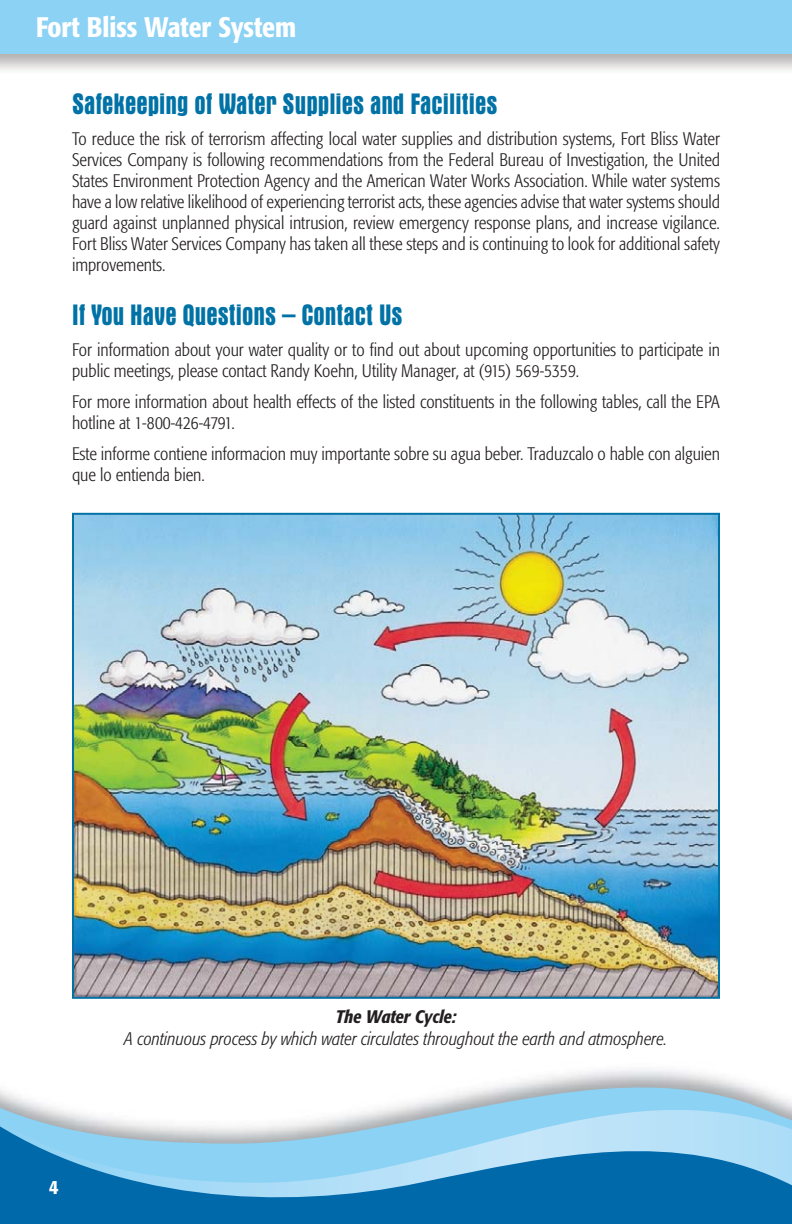
<style>
.page{position:relative;width:792px;height:1224px;background:#fff}
.page>*{position:absolute;margin:0;border:0;box-sizing:border-box;transform-origin:0 0}
.t1{font:700 condensed 30px "Aurora BT";color:#0072a6;scale:.9 1}
.t2{font:500 condensed 28px "Formata";color:#fff}
.t3{font:500 condensed 20px "Formata";color:#fff}
.t4{font:300 condensed 18px/21px "Formata";color:#231f20}
.t5{font:italic 300 condensed 18px "Formata";color:#231f20}
.t6{font:italic 500 condensed 18px "Formata";color:#231f20}
</style>
<div class="page">
<div style="left:0;top:0;width:792px;height:54px;background:#8bd2f4"></div>
<svg style="left:0;top:1069px;width:792px;height:46px"></svg>
<svg style="left:0;top:1115px;width:792px;height:109px;background:#59a4cf"></svg>
<img style="left:75px;top:516px;width:642px;height:480px">
<div style="left:72px;top:513px;width:648px;height:486px;border:2px solid #0072a6"></div>
<h2 class="t2" style="left:36px;top:15px;width:262px">Fort Bliss Water System</h2>
<h1 class="t1" style="left:72px;top:92px;width:474px">Safekeeping of Water Supplies and Facilities</h1>
<p class="t4" style="left:72px;top:129px;width:650px;text-align:justify">To reduce the risk of terrorism affecting local water supplies and distribution systems, Fort Bliss Water Services Company is following recommendations from the Federal Bureau of Investigation, the United States Environment Protection Agency and the American Water Works Association. While water systems have a low relative likelihood of experiencing terrorist acts, these agencies advise that water systems should guard against unplanned physical intrusion, review emergency response plans, and increase vigilance.<br>Fort Bliss Water Services Company has taken all these steps and is continuing to look for additional safety improvements.</p>
<h1 class="t1" style="left:72px;top:303px;width:369px">If You Have Questions – Contact Us</h1>
<p class="t4" style="left:72px;top:340px;width:650px">For information about your water quality or to find out about upcoming opportunities to participate in public meetings, please contact Randy Koehn, Utility Manager, at (915) 569-5359.</p>
<p class="t4" style="left:72px;top:392px;width:649px">For more information about health effects of the listed constituents in the following tables, call the EPA hotline at 1-800-426-4791.</p>
<p class="t4" style="left:72px;top:444px;width:649px">Este informe contiene informacion muy importante sobre su agua beber. Traduzcalo o hable con alguien que lo entienda bien.</p>
<p class="t3" style="left:49px;top:1179px;width:11px">4</p>
<p class="t6" style="left:336px;top:1009px;width:122px">The Water Cycle:</p>
<p class="t5" style="left:125px;top:1031px;width:544px">A continuous process by which water circulates throughout the earth and atmosphere.</p>
</div>
